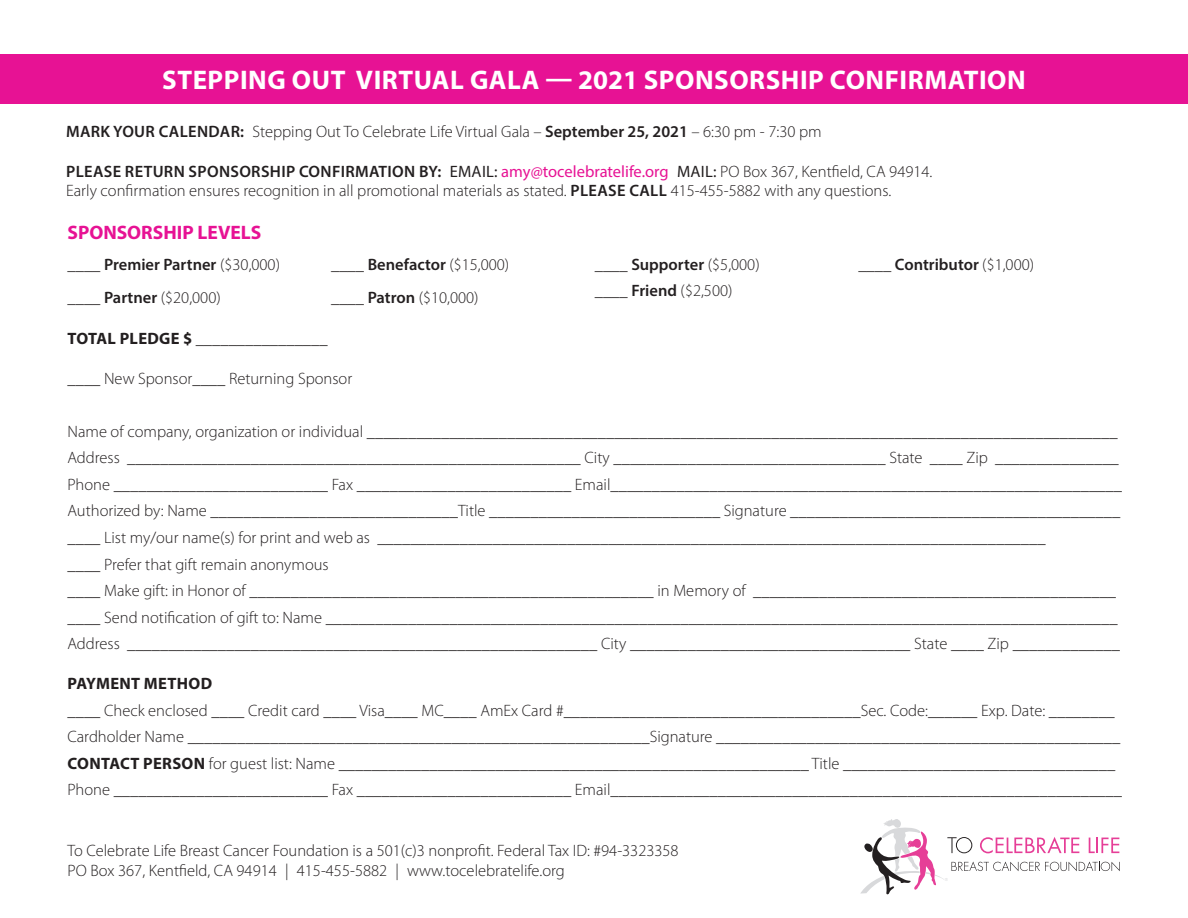
<style>
.page{position:relative;width:1188px;height:918px;background:#fff}
.page>*{position:absolute;margin:0;border:0;box-sizing:border-box;transform-origin:0 0}
.t1{font:700 27px "Myriad Pro";letter-spacing:.02em;color:#fff}
.t2{font:700 19.5px "Myriad Pro";color:#e71294}
.t3{font:300 16.5px/19.8px "Myriad Pro";color:#231f20}
.t4{font:700 16.5px "Myriad Pro";letter-spacing:.02em;color:#231f20}
.t5{font:600 16.5px "Myriad Pro";color:#231f20}
.s1{font-weight:600}
.s2{font-weight:400}
.s3{font-weight:400;color:#e71294}
.s4{font-weight:300}
.s5{font-weight:700}
</style>
<div class="page">
<svg style="left:860px;top:819px;width:260px;height:75px"></svg>
<div style="left:0;top:54px;width:1188px;height:50px;background:#e71294"></div>
<p class="t1" style="left:162px;top:62px;width:865px">STEPPING OUT VIRTUAL GALA — 2021 SPONSORSHIP CONFIRMATION</p>
<p class="t3" style="left:66px;top:121px;width:757px"><span class="s1">MARK YOUR CALENDAR:</span> Stepping Out To Celebrate Life Virtual Gala – <span class="s1">September 25, 2021</span> – 6:30 pm - 7:30 pm</p>
<p class="t3" style="left:66px;top:161px;width:868px"><span class="s1">PLEASE RETURN SPONSORSHIP CONFIRMATION BY:</span> <span class="s2">EMAIL:</span> <span class="s3">amy@tocelebratelife.org</span> <span class="s2">MAIL:</span> PO Box 367, Kentfield, CA 94914.<br>Early confirmation ensures recognition in all promotional materials as stated. <span class="s1">PLEASE CALL</span> 415-455-5882 with any questions.</p>
<p class="t2" style="left:68px;top:219px;width:195px">SPONSORSHIP LEVELS</p>
<p class="t5" style="left:68px;top:253px;width:214px"><span class="s4">____</span> Premier Partner <span class="s4">($30,000)</span></p>
<p class="t3" style="left:68px;top:287px;width:155px">____ <span class="s1">Partner</span> ($20,000)</p>
<p class="t3" style="left:331px;top:254px;width:180px">____ <span class="s1">Benefactor</span> ($15,000)</p>
<p class="t3" style="left:331px;top:287px;width:149px">____ <span class="s1">Patron</span> ($10,000)</p>
<p class="t3" style="left:595px;top:254px;width:166px">____ <span class="s1">Supporter</span> ($5,000)</p>
<p class="t3" style="left:595px;top:281px;width:139px">____ <span class="s1">Friend</span> ($2,500)</p>
<p class="t3" style="left:858px;top:254px;width:177px">____ <span class="s1">Contributor</span> ($1,000)</p>
<p class="t4" style="left:68px;top:327px;width:262px">TOTAL PLEDGE $ ________________</p>
<p class="t3" style="left:68px;top:368px;width:286px">____ New Sponsor____ Returning Sponsor</p>
<p class="t3" style="left:68px;top:421px;width:1052px">Name of company, organization or individual ___________________________________________________________________________________________</p>
<p class="t3" style="left:68px;top:448px;width:1053px">Address _______________________________________________________ City _________________________________ State ____ Zip _______________</p>
<p class="t3" style="left:68px;top:474px;width:1056px">Phone __________________________ Fax __________________________ Email______________________________________________________________</p>
<p class="t3" style="left:68px;top:501px;width:1054px">Authorized by: Name ______________________________Title ____________________________ Signature ________________________________________</p>
<p class="t3" style="left:68px;top:527px;width:980px">____ List my/our name(s) for print and web as _________________________________________________________________________________</p>
<p class="t3" style="left:68px;top:554px;width:263px">____ Prefer that gift remain anonymous</p>
<p class="t3" style="left:68px;top:581px;width:1050px">____ Make gift: in Honor of _________________________________________________ in Memory of ____________________________________________</p>
<p class="t3" style="left:68px;top:607px;width:1052px">____ Send notification of gift to: Name ________________________________________________________________________________________________</p>
<p class="t3" style="left:68px;top:634px;width:1054px">Address _________________________________________________________ City __________________________________ State ____ Zip _____________</p>
<p class="t4" style="left:68px;top:673px;width:146px">PAYMENT METHOD</p>
<p class="t3" style="left:68px;top:700px;width:1049px">____ Check enclosed ____ Credit card ____ Visa____ MC____ AmEx Card #____________________________________Sec. Code:______ Exp. Date: ________</p>
<p class="t3" style="left:68px;top:727px;width:1054px">Cardholder Name ________________________________________________________Signature _________________________________________________</p>
<p class="t3" style="left:68px;top:753px;width:1049px"><span class="s5">CONTACT PERSON</span> for guest list: Name _________________________________________________________ Title _________________________________</p>
<p class="t3" style="left:68px;top:780px;width:1056px">Phone __________________________ Fax __________________________ Email______________________________________________________________</p>
<p class="t3" style="left:68px;top:840px;width:613px">To Celebrate Life Breast Cancer Foundation is a 501(c)3 nonprofit. Federal Tax ID: #94-3323358</p>
<p class="t3" style="left:68px;top:860px;width:499px">PO Box 367, Kentfield, CA 94914 | 415-455-5882 | www.tocelebratelife.org</p>
</div>
